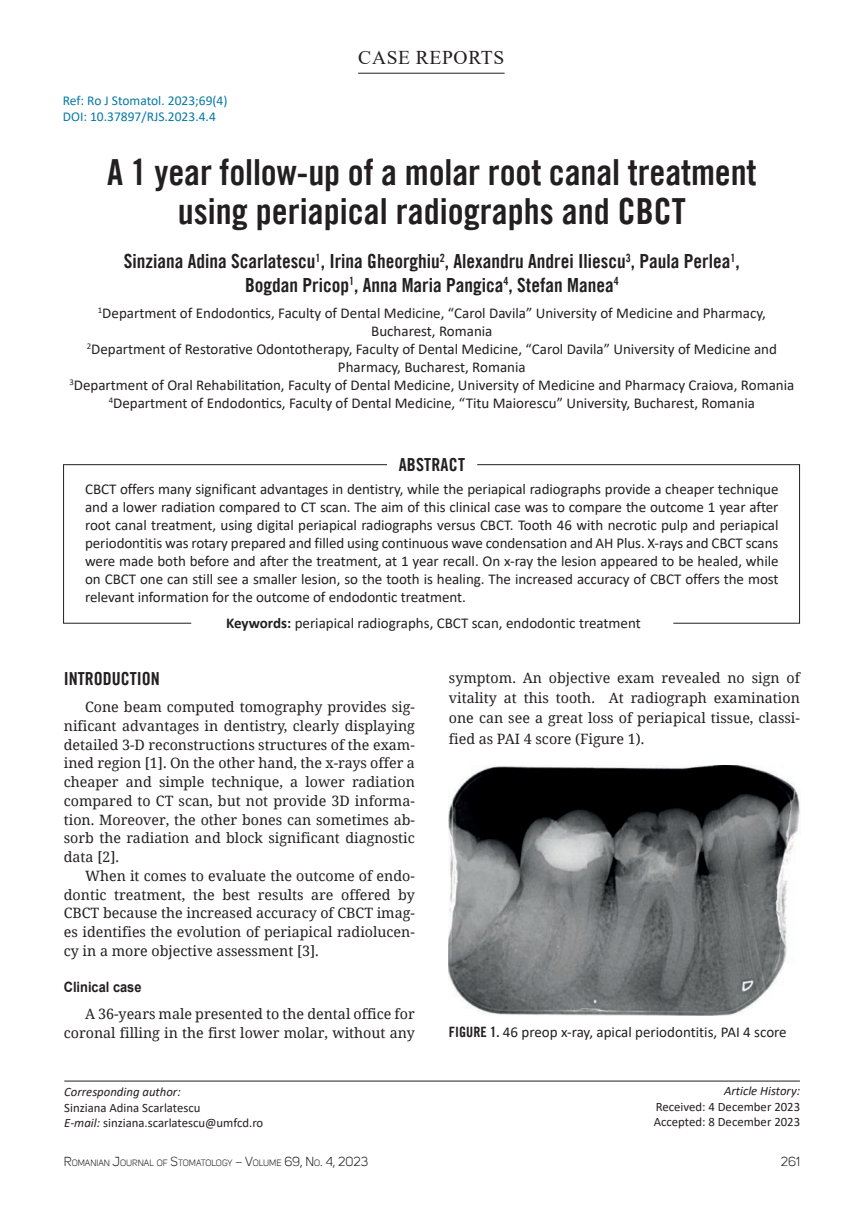
<style>
.page{position:relative;width:851px;height:1212px;background:#fff}
.page>*{position:absolute;margin:0;border:0;box-sizing:border-box;transform-origin:0 0}
.titlu_art_impara{font:36px/39px "AA Med Title";letter-spacing:-.005em;color:#231f20;text-align:center}
.autori_impara{font:19.5px/23.4px "AA Med Title";color:#231f20;text-align:center}
.sectiune_impara{font:19.5px "Times New Roman";letter-spacing:.035em;color:#231f20}
.gr_1{font:18px "AA Med Title";color:#231f20}
.abstract{font:18px "AA Med Title";letter-spacing:.01em;color:#231f20}
.text_abstract{font:15px/18px "Calibri";letter-spacing:-.005em;color:#231f20;text-align:justify}
.apart_bune{font:15px/18px "Calibri";color:#231f20;text-align:center}
.Figura_v2{font:15px "Calibri";color:#231f20}
.text{font:14.25px/18.8px "AA Med Star";color:#231f20;text-align:justify}
.gr_2{font:700 14.25px "Arial";color:#231f20;scale:.9 1}
.coduri{font:13.5px "Calibri";color:#0679a5}
.date_autor{font:12.75px "Calibri";color:#231f20}
.text-2{font:12.75px "Calibri";color:#231f20}
.autor_coresp{font:italic 12.75px "Calibri";color:#231f20}
.text-3{font:italic 12.75px "Calibri";color:#231f20}
.t1{font:12.75px "Uni Sans";color:#231f20}
.t2{font:8.85px "Uni Sans";color:#231f20}
.s1{font-weight:700}
.s2{font-style:italic}
.s3{font-family:"AA Med Title";font-size:14.25px}
.s4{font-size:12.75px}
</style>
<div class="page">
<div style="left:63px;top:464px;width:736px;height:160px;border:1px solid #231f20"></div>
<div style="left:191px;top:613px;width:482px;height:21px;background:#fff"></div>
<div style="left:387px;top:454px;width:90px;height:22px;background:#fff"></div>
<hr style="left:64px;top:1081px;width:735px;height:1px;background:#231f20">
<hr style="left:358px;top:73px;width:146px;height:1px;background:#231f20">
<img style="left:449px;top:766px;width:351px;height:249px">
<p class="coduri" style="left:63px;top:91px;width:166px">Ref: Ro J Stomatol. 2023;69(4)</p>
<p class="coduri" style="left:63px;top:107px;width:154px">DOI: 10.37897/RJS.2023.4.4</p>
<p class="sectiune_impara" style="left:358px;top:44px;width:147px">CASE REPORTS</p>
<p class="titlu_art_impara" style="left:107px;top:152px;width:650px">A 1 year follow-up of a molar root canal treatment using periapical radiographs and CBCT</p>
<p class="autori_impara" style="left:124px;top:249px;width:617px">Sinziana Adina Scarlatescu<sup>1</sup>, Irina Gheorghiu<sup>2</sup>, Alexandru Andrei Iliescu<sup>3</sup>, Paula Perlea<sup>1</sup>,<br>Bogdan Pricop<sup>1</sup>, Anna Maria Pangica<sup>4</sup>, Stefan Manea<sup>4</sup></p>
<p class="apart_bune" style="left:98px;top:304px;width:669px"><sup>1</sup>Department of Endodontics, Faculty of Dental Medicine, “Carol Davila” University of Medicine and Pharmacy,<br>Bucharest, Romania</p>
<p class="apart_bune" style="left:87px;top:340px;width:691px"><sup>2</sup>Department of Restorative Odontotherapy, Faculty of Dental Medicine, “Carol Davila” University of Medicine and<br>Pharmacy, Bucharest, Romania</p>
<p class="apart_bune" style="left:69px;top:376px;width:726px"><sup>3</sup>Department of Oral Rehabilitation, Faculty of Dental Medicine, University of Medicine and Pharmacy Craiova, Romania</p>
<p class="apart_bune" style="left:109px;top:394px;width:647px"><sup>4</sup>Department of Endodontics, Faculty of Dental Medicine, “Titu Maiorescu” University, Bucharest, Romania</p>
<p class="abstract" style="left:398px;top:454px;width:68px">ABSTRACT</p>
<p class="text_abstract" style="left:85px;top:479px;width:694px">CBCT offers many significant advantages in dentistry, while the periapical radiographs provide a cheaper technique and a lower radiation compared to CT scan. The aim of this clinical case was to compare the outcome 1 year after root canal treatment, using digital periapical radiographs versus CBCT. Tooth 46 with necrotic pulp and periapical periodontitis was rotary prepared and filled using continuous wave condensation and AH Plus. X-rays and CBCT scans were made both before and after the treatment, at 1 year recall. On x-ray the lesion appeared to be healed, while on CBCT one can still see a smaller lesion, so the tooth is healing. The increased accuracy of CBCT offers the most relevant information for the outcome of endodontic treatment.</p>
<p class="text_abstract" style="left:226px;top:614px;width:416px"><span class="s1">Keywords:</span> periapical radiographs, CBCT scan, endodontic treatment</p>
<p class="gr_1" style="left:64px;top:668px;width:98px">INTRODUCTION</p>
<p class="text" style="left:64px;top:697px;width:352px;text-indent:21px">Cone beam computed tomography provides sig&shy;nificant advantages in dentistry, clearly displaying detailed 3-D reconstructions structures of the exam&shy;ined region [1]. On the other hand, the x-rays offer a cheaper and simple technique, a lower radiation compared to CT scan, but not provide 3D informa&shy;tion. Moreover, the other bones can sometimes ab&shy;sorb the radiation and block significant diagnostic data [2].</p>
<p class="text" style="left:64px;top:866px;width:352px;text-indent:21px">When it comes to evaluate the outcome of endo&shy;dontic treatment, the best results are offered by CBCT because the increased accuracy of CBCT imag&shy;es identifies the evolution of periapical radiolucen&shy;cy in a more objective assessment [3].</p>
<p class="gr_2" style="left:64px;top:976px;width:88px">Clinical case</p>
<p class="text" style="left:64px;top:1004px;width:352px;text-align:right">A 36-years male presented to the dental office for coronal filling in the first lower molar, without any</p>
<p class="autor_coresp" style="left:64px;top:1083px;width:118px">Corresponding author:</p>
<p class="date_autor" style="left:64px;top:1098px;width:138px">Sinziana Adina Scarlatescu</p>
<p class="date_autor" style="left:64px;top:1114px;width:200px"><span class="s2">E-mail:</span> sinziana.scarlatescu@umfcd.ro</p>
<p class="text" style="left:449px;top:667px;width:352px;line-height:20.2px">symptom. An objective exam revealed no sign of vitality at this tooth. At radiograph examination one can see a great loss of periapical tissue, classi&shy;fied as PAI 4 score (Figure 1).</p>
<p class="Figura_v2" style="left:449px;top:1022px;width:339px"><span class="s3">FIGURE 1.</span> 46 preop x-ray, apical periodontitis, PAI 4 score</p>
<p class="text-3" style="left:724px;top:1082px;width:78px">Article History:</p>
<p class="text-2" style="left:655px;top:1098px;width:146px">Received: 4 December 2023</p>
<p class="text-2" style="left:653px;top:1113px;width:148px">Accepted: 8 December 2023</p>
<p class="t2" style="left:64px;top:1158px;width:306px"><span class="s4">R</span>OMANIAN <span class="s4">J</span>OURNAL OF <span class="s4">S</span>TOMATOLOGY <span class="s4">– V</span>OLUME <span class="s4">69, N</span> O<span class="s4">. 4, 2023</span></p>
<p class="t1" style="left:780px;top:1154px;width:21px">261</p>
</div>
